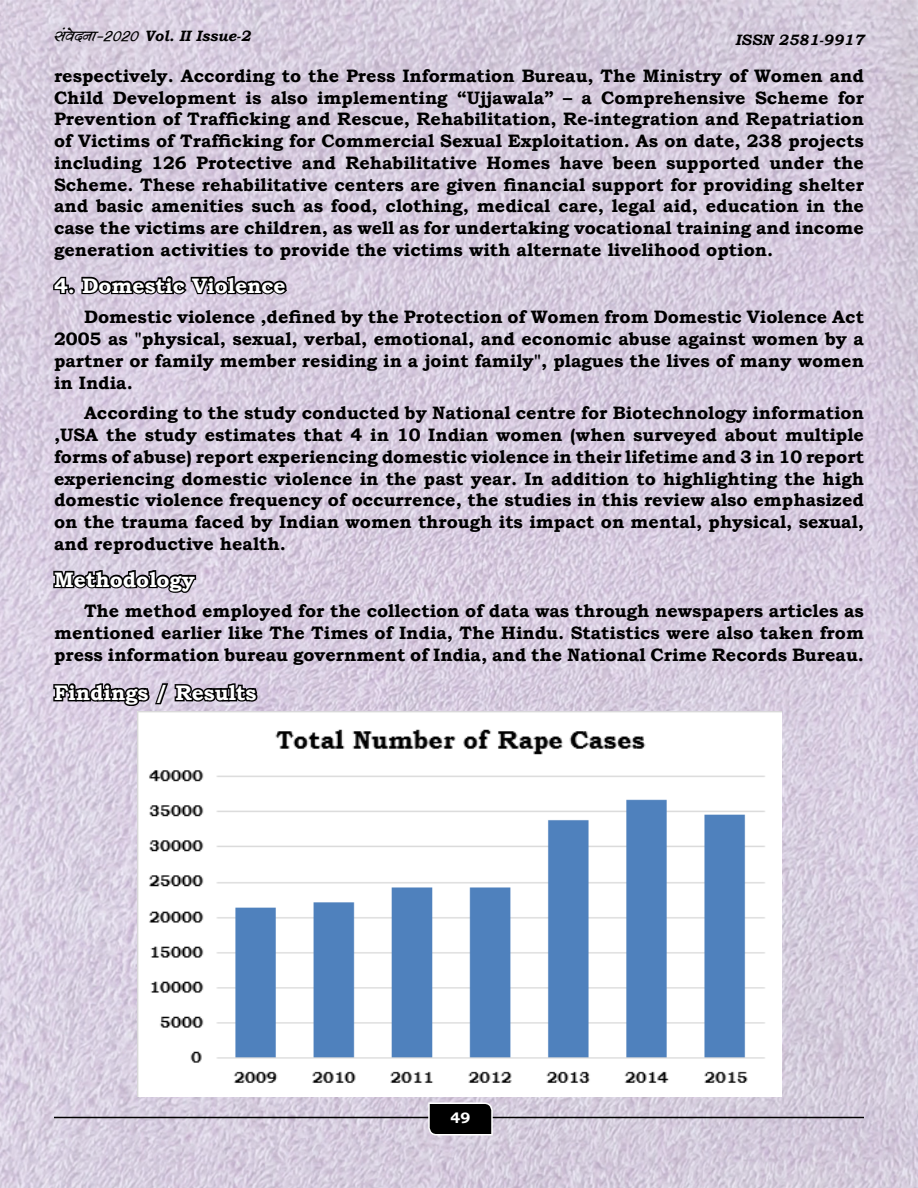
<style>
.page{position:relative;width:918px;height:1188px;background:#fff}
.page>*{position:absolute;margin:0;border:0;box-sizing:border-box;transform-origin:0 0}
.Eng__Text_Sub_Headin{font:700 21px "Bookman Old Style";color:#fff}
.English_Paragrah{font:700 18px/21.8px "Bookman Old Style";color:#000;text-align:justify}
.t1{font:italic 700 15px "Bookman Old Style";color:#000}
.Eng__Article_Heading{font:700 15px "Bookman Old Style";color:#fff}
.s1{font-family:"Kruti Dev 500";font-weight:900;font-size:18px}
</style>
<div class="page">
<img style="left:0;top:0;width:918px;height:1188px">
<svg style="left:50px;top:274px;width:239px;height:40px;background:#99919f"></svg>
<svg style="left:52px;top:554px;width:146px;height:44px;background:#958e9b"></svg>
<svg style="left:52px;top:681px;width:208px;height:31px;background:#7f7884"></svg>
<img style="left:138px;top:711px;width:643px;height:385px">
<hr style="left:54px;top:1117px;width:810px;height:1px;background:#000">
<svg style="left:428px;top:1102px;width:66px;height:34px;background:#414042"></svg>
<div style="left:430px;top:1112px;width:60px;height:12px;background:#000"></div>
<p class="t1" style="left:54px;top:25px;width:198px"><span class="s1">laosnuk&amp;2020</span> Vol. II Issue-2</p>
<p class="t1" style="left:735px;top:29px;width:130px">ISSN 2581-9917</p>
<p class="English_Paragrah" style="left:54px;top:65px;width:812px">respectively. According to the Press Information Bureau, The Ministry of Women and Child Development is also implementing “Ujjawala” – a Comprehensive Scheme for Prevention of Trafficking and Rescue, Rehabilitation, Re-integration and Repatriation of Victims of Trafficking for Commercial Sexual Exploitation. As on date, 238 projects including 126 Protective and Rehabilitative Homes have been supported under the Scheme. These rehabilitative centers are given financial support for providing shelter and basic amenities such as food, clothing, medical care, legal aid, education in the case the victims are children, as well as for undertaking vocational training and income generation activities to provide the victims with alternate livelihood option.</p>
<p class="Eng__Text_Sub_Headin" style="left:54px;top:270px;width:233px">4. Domestic Violence</p>
<p class="English_Paragrah" style="left:54px;top:306px;width:812px;text-indent:30px">Domestic violence ,defined by the Protection of Women from Domestic Violence Act 2005 as "physical, sexual, verbal, emotional, and economic abuse against women by a partner or family member residing in a joint family", plagues the lives of many women in India.</p>
<p class="English_Paragrah" style="left:54px;top:402px;width:812px;text-indent:30px">According to the study conducted by National centre for Biotechnology information ,USA the study estimates that 4 in 10 Indian women (when surveyed about multiple forms of abuse) report experiencing domestic violence in their lifetime and 3 in 10 report experiencing domestic violence in the past year. In addition to highlighting the high domestic violence frequency of occurrence, the studies in this review also emphasized on the trauma faced by Indian women through its impact on mental, physical, sexual, and reproductive health.</p>
<p class="Eng__Text_Sub_Headin" style="left:54px;top:564px;width:142px">Methodology</p>
<p class="English_Paragrah" style="left:54px;top:600px;width:812px;text-indent:30px">The method employed for the collection of data was through newspapers articles as mentioned earlier like The Times of India, The Hindu. Statistics were also taken from press information bureau government of India, and the National Crime Records Bureau.</p>
<p class="Eng__Text_Sub_Headin" style="left:54px;top:678px;width:204px">Findings / Results</p>
<p class="Eng__Article_Heading" style="left:451px;top:1107px;width:21px">49</p>
</div>
